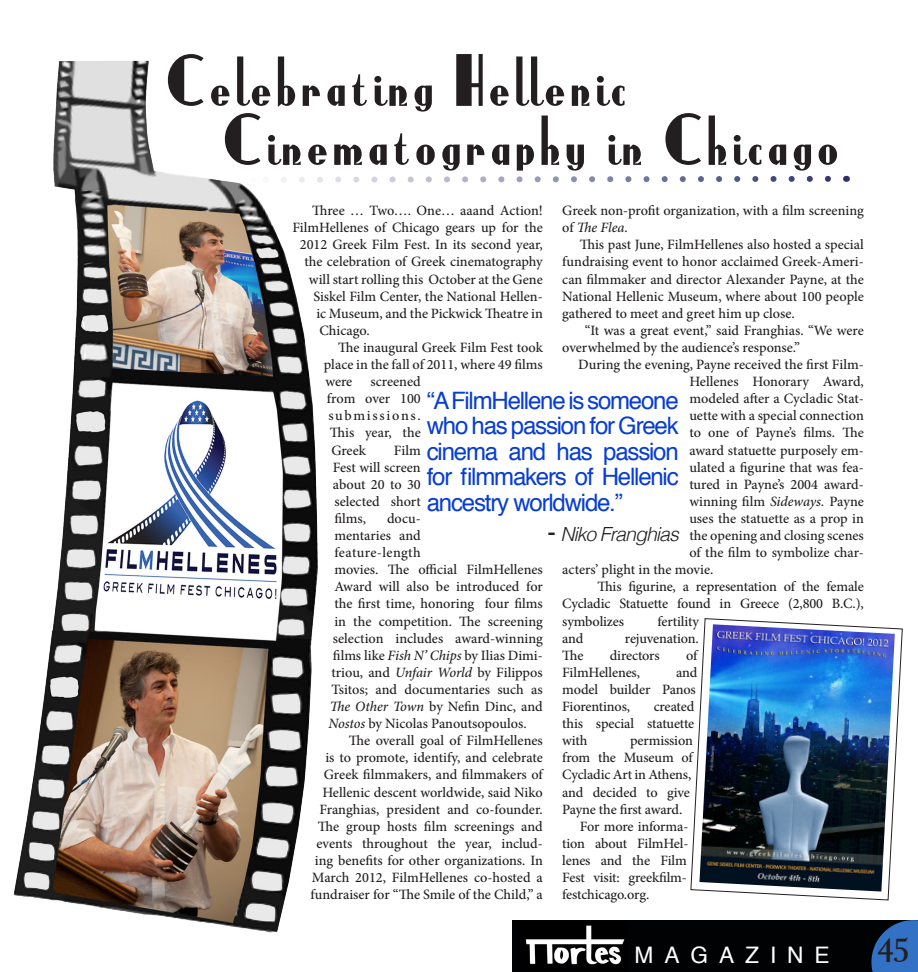
<style>
.page{position:relative;width:918px;height:972px;background:#fff}
.page>*{position:absolute;margin:0;border:0;box-sizing:border-box;transform-origin:0 0}
.t1{font:59.4px/58.9px "Anchor Steam NF";letter-spacing:.075em;color:#231f20}
.t2{font:36px "Plantagenet Cherokee";color:#231f20}
.t3{font:24px/25.5px "Helvetica";letter-spacing:-.05em;color:#073dd5;text-align:justify}
.t4{font:22.8px "Helvetica";letter-spacing:.48em;color:#fff}
.t5{font:italic 300 19.5px "Helvetica";letter-spacing:-.05em;color:#231f20}
.t6{font:500 14.25px/17.1px "Minion Pro";letter-spacing:-.005em;color:#231f20;text-align:justify}
.t7{font:500 14.25px "Minion Pro";letter-spacing:.03em;color:#231f20}
.t8{font:500 14.25px "Minion Pro";letter-spacing:.12em;color:#231f20}
.s1{font-style:italic}
.s2{font-weight:400;font-style:normal;font-size:25.5px}
</style>
<div class="page">
<svg style="left:377px;top:175px;width:454px;height:8px"></svg>
<img style="left:13px;top:60px;width:364px;height:873px">
<svg style="left:691px;top:618px;width:212px;height:282px"></svg>
<img style="left:699px;top:624px;width:196px;height:268px">
<div style="left:513px;top:921px;width:405px;height:51px;background:#010203"></div>
<img style="left:525px;top:925px;width:100px;height:40px">
<svg style="left:871px;top:920px;width:47px;height:52px;background:#295ea2"></svg>
<h1 class="t1" style="left:223px;top:48px;width:617px;text-indent:-57px">Celebrating Hellenic<br>Cinematography in Chicago</h1>
<p class="t6" style="left:312px;top:202px;width:232px">Three … Two…. One… aaand Action!</p>
<p class="t6" style="left:292px;top:219px;width:252px">FilmHellenes of Chicago gears up for the</p>
<p class="t6" style="left:300px;top:236px;width:245px">2012 Greek Film Fest. In its second year,</p>
<p class="t6" style="left:304px;top:253px;width:240px">the celebration of Greek cinematography</p>
<p class="t6" style="left:309px;top:270px;width:235px">will start rolling this October at the Gene</p>
<p class="t6" style="left:313px;top:288px;width:231px">Siskel Film Center, the National Hellen-</p>
<p class="t6" style="left:316px;top:305px;width:228px">ic Museum, and the Pickwick Theatre in</p>
<p class="t6" style="left:319px;top:322px;width:52px">Chicago.</p>
<p class="t6" style="left:338px;top:339px;width:206px">The inaugural Greek Film Fest took</p>
<p class="t6" style="left:324px;top:356px;width:221px">place in the fall of 2011, where 49 films</p>
<p class="t6" style="left:325px;top:373px;width:29px">were</p>
<p class="t6" style="left:370px;top:373px;width:52px">screened</p>
<p class="t6" style="left:327px;top:390px;width:95px">from over 100</p>
<p class="t8" style="left:328px;top:406px;width:94px">submissions.</p>
<p class="t6" style="left:330px;top:424px;width:92px">This year, the</p>
<p class="t6" style="left:331px;top:441px;width:36px">Greek</p>
<p class="t6" style="left:562px;top:202px;width:303px">Greek non-profit organization, with a film screening of <span class="s1">The Flea</span>.</p>
<p class="t6" style="left:562px;top:236px;width:303px;text-indent:18px">This past June, FilmHellenes also hosted a special fundraising event to honor acclaimed Greek-Ameri&shy;can filmmaker and director Alexander Payne, at the National Hellenic Museum, where about 100 people gathered to meet and greet him up close.</p>
<p class="t6" style="left:562px;top:322px;width:303px;text-indent:23px">“It was a great event,” said Franghias. “We were overwhelmed by the audience’s response.”</p>
<p class="t6" style="left:578px;top:356px;width:287px">During the evening, Payne received the first Film-</p>
<p class="t6" style="left:689px;top:373px;width:176px">Hellenes Honorary Award,</p>
<p class="t6" style="left:689px;top:390px;width:176px">modeled after a Cycladic Stat-</p>
<p class="t6" style="left:689px;top:407px;width:176px">uette with a special connection</p>
<p class="t6" style="left:689px;top:424px;width:176px">to one of Payne’s films. The</p>
<p class="t6" style="left:689px;top:441px;width:176px">award statuette purposely em-</p>
<p class="t6" style="left:689px;top:459px;width:176px">ulated a figurine that was fea-</p>
<p class="t6" style="left:689px;top:476px;width:176px">tured in Payne’s 2004 award-</p>
<p class="t6" style="left:689px;top:493px;width:176px">winning film <span class="s1">Sideways.</span> Payne</p>
<p class="t6" style="left:689px;top:510px;width:176px">uses the statuette as a prop in</p>
<p class="t6" style="left:689px;top:527px;width:176px">the opening and closing scenes</p>
<p class="t6" style="left:689px;top:544px;width:176px">of the film to symbolize char-</p>
<p class="t6" style="left:562px;top:561px;width:153px">acters’ plight in the movie.</p>
<p class="t6" style="left:597px;top:578px;width:268px">This figurine, a representation of the female</p>
<p class="t6" style="left:562px;top:595px;width:303px">Cycladic Statuette found in Greece (2,800 B.C.),</p>
<p class="t6" style="left:562px;top:612px;width:63px">symbolizes</p>
<p class="t6" style="left:657px;top:612px;width:43px">fertility</p>
<p class="t6" style="left:562px;top:630px;width:23px">and</p>
<p class="t6" style="left:625px;top:630px;width:75px">rejuvenation.</p>
<p class="t6" style="left:562px;top:647px;width:23px">The</p>
<p class="t6" style="left:610px;top:647px;width:51px">directors</p>
<p class="t6" style="left:686px;top:647px;width:13px">of</p>
<p class="t6" style="left:562px;top:664px;width:79px">FilmHellenes,</p>
<h3 class="t3" style="left:427px;top:388px;width:253px">“A FilmHellene is someone who has passion for Greek cinema and has passion for filmmakers of Hellenic ancestry worldwide.”</h3>
<h3 class="t5" style="left:547px;top:522px;width:133px"><span class="s2">-</span> Niko Franghias</h3>
<p class="t6" style="left:333px;top:441px;width:89px;text-indent:61px">Film Fest will screen about 20 to 30 selected short films,</p>
<p class="t6" style="left:387px;top:510px;width:35px">docu-</p>
<p class="t6" style="left:334px;top:527px;width:88px">mentaries and</p>
<p class="t7" style="left:334px;top:543px;width:88px">feature-length</p>
<p class="t6" style="left:334px;top:561px;width:210px">movies. The official FilmHellenes</p>
<p class="t6" style="left:334px;top:578px;width:210px">Award will also be introduced for</p>
<p class="t6" style="left:334px;top:595px;width:210px">the first time, honoring four films</p>
<p class="t6" style="left:334px;top:612px;width:210px">in the competition. The screening</p>
<p class="t6" style="left:333px;top:630px;width:212px">selection includes award-winning</p>
<p class="t6" style="left:333px;top:647px;width:212px">films like <span class="s1">Fish N’ Chips</span> by Ilias Dimi-</p>
<p class="t6" style="left:331px;top:664px;width:213px">triou, and <span class="s1">Unfair World</span> by Filippos</p>
<p class="t6" style="left:331px;top:681px;width:213px">Tsitos; and documentaries such as</p>
<p class="t6" style="left:330px;top:698px;width:214px"><span class="s1">The Other Town</span> by Nefin Dinc, and</p>
<p class="t6" style="left:328px;top:715px;width:200px"><span class="s1">Nostos</span> by Nicolas Panoutsopoulos.</p>
<p class="t6" style="left:349px;top:732px;width:196px">The overall goal of FilmHellenes</p>
<p class="t6" style="left:325px;top:749px;width:219px">is to promote, identify, and celebrate</p>
<p class="t6" style="left:324px;top:766px;width:221px">Greek filmmakers, and filmmakers of</p>
<p class="t6" style="left:322px;top:783px;width:222px">Hellenic descent worldwide, said Niko</p>
<p class="t6" style="left:319px;top:801px;width:225px">Franghias, president and co-founder.</p>
<p class="t6" style="left:318px;top:818px;width:226px">The group hosts film screenings and</p>
<p class="t6" style="left:316px;top:835px;width:228px">events throughout the year, includ-</p>
<p class="t6" style="left:315px;top:852px;width:230px">ing benefits for other organizations. In</p>
<p class="t6" style="left:312px;top:869px;width:232px">March 2012, FilmHellenes co-hosted a</p>
<p class="t6" style="left:310px;top:886px;width:234px">fundraiser for “The Smile of the Child,” a</p>
<p class="t6" style="left:562px;top:664px;width:137px;text-indent:114px">and model builder Panos Fiorentinos,</p>
<p class="t6" style="left:562px;top:698px;width:134px;text-indent:91px">created this special statuette with</p>
<p class="t6" style="left:630px;top:732px;width:64px">permission</p>
<p class="t6" style="left:562px;top:749px;width:132px">from the Museum of</p>
<p class="t6" style="left:562px;top:766px;width:131px">Cycladic Art in Athens,</p>
<p class="t6" style="left:562px;top:783px;width:129px">and decided to give</p>
<p class="t6" style="left:562px;top:801px;width:122px">Payne the first award.</p>
<p class="t6" style="left:580px;top:818px;width:110px">For more informa-</p>
<p class="t6" style="left:562px;top:835px;width:128px">tion about FilmHel-</p>
<p class="t6" style="left:562px;top:852px;width:126px">lenes and the Film</p>
<p class="t6" style="left:562px;top:869px;width:126px">Fest visit: greekfilm-</p>
<p class="t6" style="left:562px;top:886px;width:89px">festchicago.org.</p>
<h3 class="t4" style="left:635px;top:937px;width:197px">MAGAZINE</h3>
<h2 class="t2" style="left:877px;top:922px;width:33px">45</h2>
</div>
